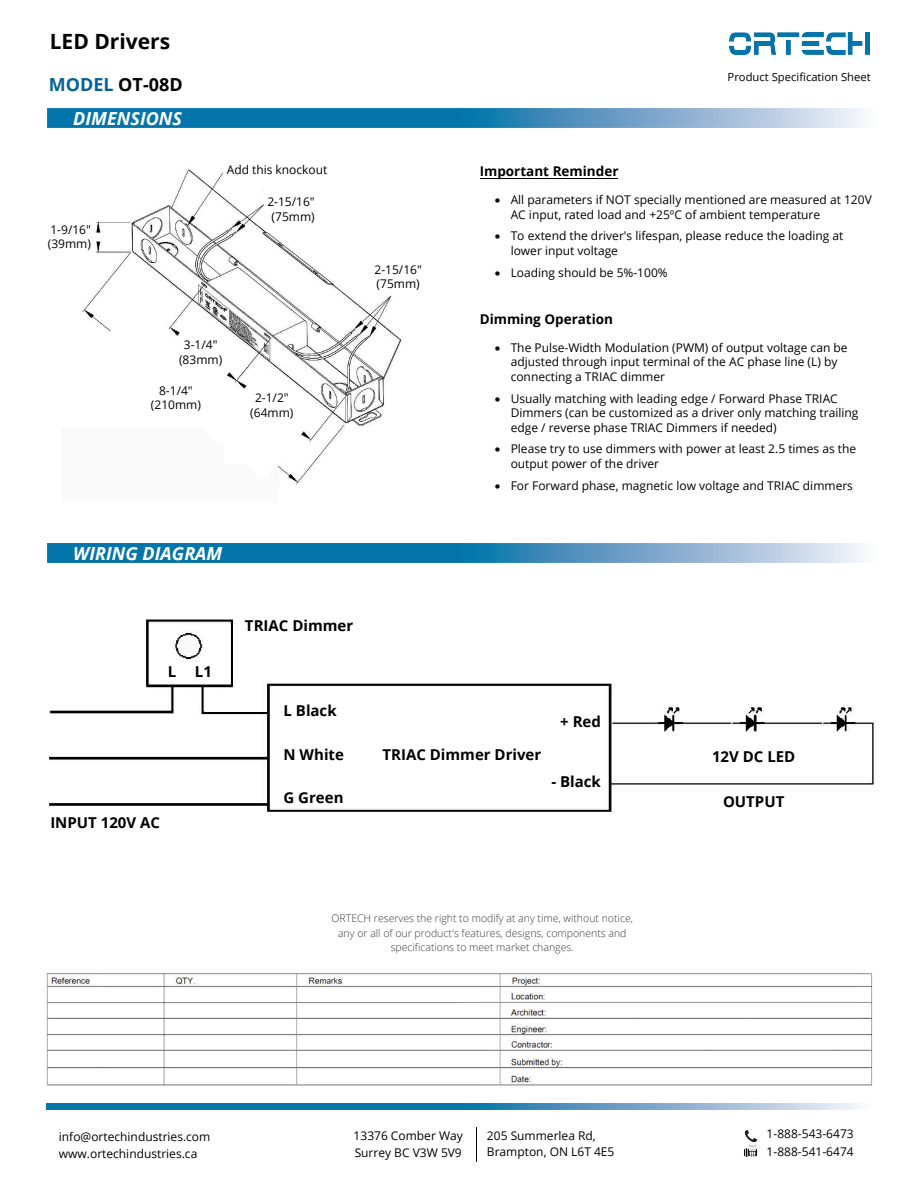
<style>
.page{position:relative;width:918px;height:1188px;background:#fff}
.page>*{position:absolute;margin:0;border:0;box-sizing:border-box;transform-origin:0 0}
.t1{font:700 21px "Open Sans";color:#000}
.t2{font:italic 700 18px "Open Sans";color:#fff}
.t3{font:700 18px "Open Sans";color:#000}
.t4{font:700 15px "Open Sans";color:#000}
.t5{font:700 13.5px "Open Sans";color:#000}
.t6{font:700 13.5px "Open Sans";color:#000}
.t7{font:12px/14.4px "Open Sans";color:#000}
.t8{font:11.25px "Open Sans";color:#000}
.t9{font:300 10.5px/14.7px "Open Sans";color:#393939;text-align:center}
.s1{color:#04629a}
</style>
<div class="page">
<img style="left:82px;top:169px;width:320px;height:315px">
<img style="left:46px;top:973px;width:827px;height:113px">
<img style="left:729px;top:33px;width:141px;height:22px">
<svg style="left:744px;top:1130px;width:13px;height:27px"></svg>
<img style="left:46px;top:1103px;width:814px;height:6px">
<img style="left:476px;top:1128px;width:1px;height:34px">
<img style="left:47px;top:108px;width:816px;height:20px">
<hr style="left:480px;top:178px;width:138px;height:1px;background:#000">
<img style="left:47px;top:543px;width:816px;height:20px">
<img style="left:49px;top:619px;width:828px;height:193px">
<h1 class="t1" style="left:50px;top:27px;width:122px">LED Drivers</h1>
<h2 class="t3" style="left:49px;top:72px;width:135px"><span class="s1">MODEL</span> OT-08D</h2>
<h2 class="t2" style="left:73px;top:106px;width:110px">DIMENSIONS</h2>
<p class="t7" style="left:48px;top:222px;width:45px">1-9/16" (39mm)</p>
<p class="t7" style="left:227px;top:162px;width:102px">Add this knockout</p>
<p class="t7" style="left:267px;top:194px;width:49px;text-align:center">2-15/16" (75mm)</p>
<p class="t7" style="left:179px;top:337px;width:45px;text-align:center">3-1/4" (83mm)</p>
<p class="t7" style="left:151px;top:383px;width:52px;text-align:center">8-1/4" (210mm)</p>
<p class="t7" style="left:250px;top:391px;width:45px;text-align:center">2-1/2" (64mm)</p>
<p class="t7" style="left:375px;top:262px;width:49px">2-15/16" (75mm)</p>
<h2 class="t2" style="left:73px;top:541px;width:151px">WIRING DIAGRAM</h2>
<p class="t8" style="left:728px;top:70px;width:145px">Product Specification Sheet</p>
<p class="t5" style="left:480px;top:161px;width:140px">Important Reminder</p>
<p class="t7" style="left:511px;top:192px;width:363px;text-indent:-16px">• All parameters if NOT specially mentioned are measured at 120V<br>AC input, rated load and +25ºC of ambient temperature</p>
<p class="t7" style="left:511px;top:229px;width:334px;text-indent:-16px">• To extend the driver's lifespan, please reduce the loading at lower input voltage</p>
<p class="t7" style="left:495px;top:265px;width:175px">• Loading should be 5%-100%</p>
<p class="t6" style="left:480px;top:309px;width:135px">Dimming Operation</p>
<p class="t7" style="left:511px;top:340px;width:338px;text-indent:-16px">• The Pulse-Width Modulation (PWM) of output voltage can be adjusted through input terminal of the AC phase line (L) by connecting a TRIAC dimmer</p>
<p class="t7" style="left:511px;top:391px;width:349px;text-indent:-16px">• Usually matching with leading edge / Forward Phase TRIAC<br>Dimmers (can be customized as a driver only matching trailing edge / reverse phase TRIAC Dimmers if needed)</p>
<p class="t7" style="left:511px;top:442px;width:347px;text-indent:-16px">• Please try to use dimmers with power at least 2.5 times as the output power of the driver</p>
<p class="t7" style="left:495px;top:478px;width:360px">• For Forward phase, magnetic low voltage and TRIAC dimmers</p>
<p class="t4" style="left:168px;top:661px;width:10px">L</p>
<p class="t4" style="left:195px;top:661px;width:19px">L1</p>
<p class="t4" style="left:50px;top:812px;width:111px">INPUT 120V AC</p>
<p class="t4" style="left:245px;top:615px;width:110px">TRIAC Dimmer</p>
<p class="t4" style="left:284px;top:700px;width:55px">L Black</p>
<p class="t4" style="left:284px;top:744px;width:62px">N White</p>
<p class="t4" style="left:284px;top:787px;width:62px">G Green</p>
<p class="t4" style="left:383px;top:744px;width:160px">TRIAC Dimmer Driver</p>
<p class="t4" style="left:560px;top:711px;width:42px">+ Red</p>
<p class="t4" style="left:551px;top:771px;width:51px">- Black</p>
<p class="t4" style="left:712px;top:746px;width:85px">12V DC LED</p>
<p class="t4" style="left:723px;top:791px;width:63px">OUTPUT</p>
<p class="t9" style="left:332px;top:911px;width:303px">ORTECH reserves the right to modify at any time, without notice, any or all of our product's features, designs, components and specifications to meet market changes.</p>
<p class="t7" style="left:354px;top:1126px;width:111px;line-height:18px">13376 Comber Way<br>Surrey BC V3W 5V9</p>
<p class="t7" style="left:59px;top:1128px;width:153px;line-height:16.8px">info@ortechindustries.com www.ortechindustries.ca</p>
<p class="t7" style="left:487px;top:1127px;width:129px;line-height:16.8px">205 Summerlea Rd,<br>Brampton, ON L6T 4E5</p>
<p class="t7" style="left:767px;top:1125px;width:89px;line-height:18px">1-888-543-6473<br>1-888-541-6474</p>
</div>
